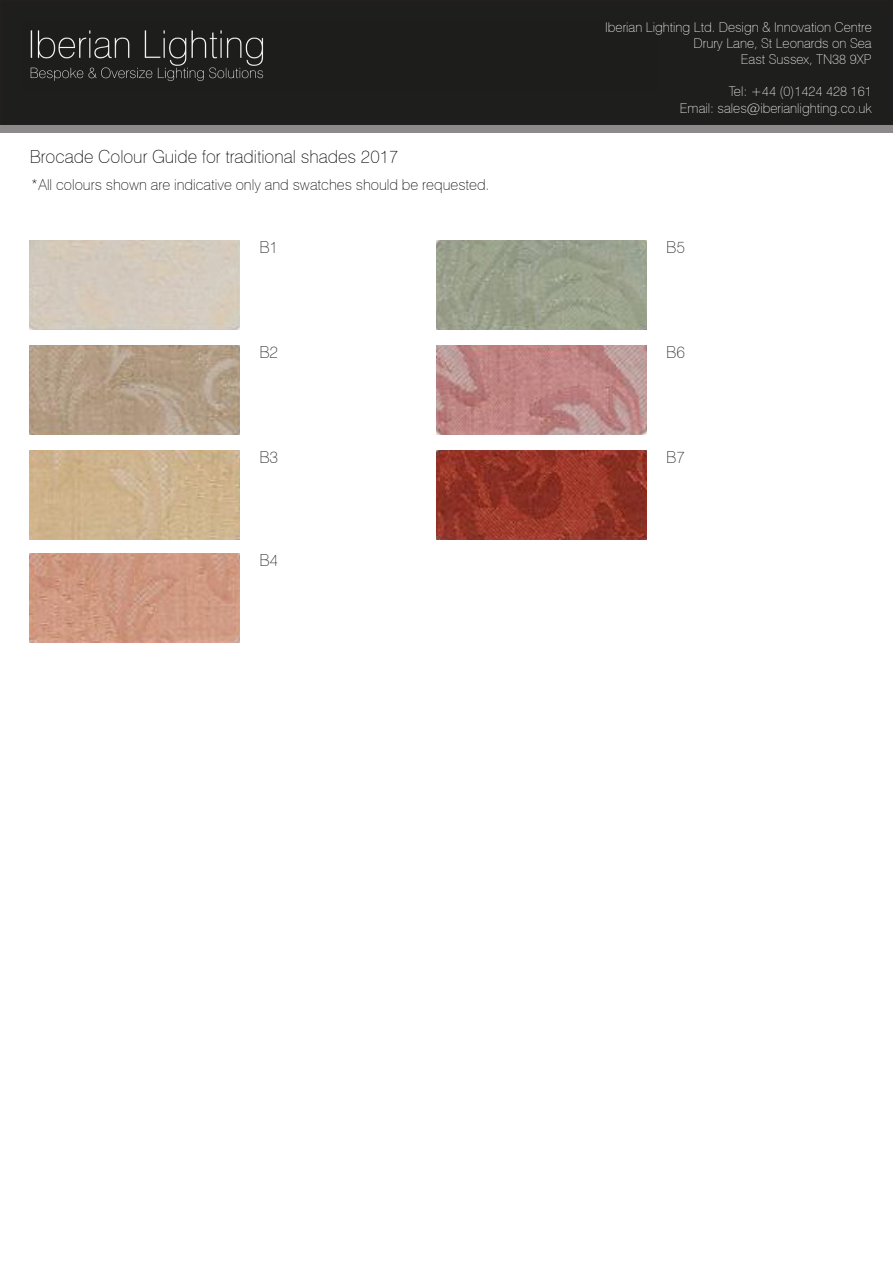
<style>
.page{position:relative;width:893px;height:1263px;background:#fff}
.page>*{position:absolute;margin:0;border:0;box-sizing:border-box;transform-origin:0 0}
.t1{font:100 18px "Swiss 721 BT";color:#000001}
.t2{font:100 16.5px "Swiss 721 BT";color:#231f20}
.t3{font:100 15px "Swiss 721 BT";color:#000001}
.t4{font:100 13.5px "Swiss 721 BT";color:#fff}
</style>
<div class="page">
<img style="left:30px;top:553px;width:210px;height:90px">
<img style="left:30px;top:450px;width:210px;height:89px">
<img style="left:437px;top:450px;width:209px;height:89px">
<img style="left:30px;top:345px;width:210px;height:89px">
<img style="left:437px;top:345px;width:209px;height:89px">
<img style="left:437px;top:240px;width:209px;height:90px">
<div style="left:1px;top:1px;width:891px;height:124px;background:#1e1e1d"></div>
<img style="left:30px;top:30px;width:233px;height:51px">
<div style="left:0;top:0;width:893px;height:125px;border:2px solid #231f20"></div>
<div style="left:1px;top:125px;width:892px;height:7px;background:#8c8a8b"></div>
<p class="t1" style="left:30px;top:145px;width:370px">Brocade Colour Guide for traditional shades 2017</p>
<p class="t3" style="left:31px;top:176px;width:460px">*All colours shown are indicative only and swatches should be requested.</p>
<p class="t4" style="left:605px;top:19px;width:268px">Iberian Lighting Ltd. Design &amp; Innovation Centre</p>
<p class="t4" style="left:693px;top:35px;width:180px">Drury Lane, St Leonards on Sea</p>
<p class="t4" style="left:741px;top:51px;width:132px">East Sussex, TN38 9XP</p>
<p class="t4" style="left:729px;top:83px;width:144px">Tel: +44 (0)1424 428 161</p>
<p class="t4" style="left:680px;top:100px;width:193px">Email: sales@iberianlighting.co.uk</p>
<p class="t2" style="left:259px;top:237px;width:20px">B1</p>
<p class="t2" style="left:666px;top:237px;width:20px">B5</p>
<p class="t2" style="left:259px;top:342px;width:20px">B2</p>
<p class="t2" style="left:666px;top:342px;width:20px">B6</p>
<p class="t2" style="left:259px;top:447px;width:20px">B3</p>
<p class="t2" style="left:666px;top:447px;width:20px">B7</p>
<p class="t2" style="left:259px;top:550px;width:20px">B4</p>
</div>
